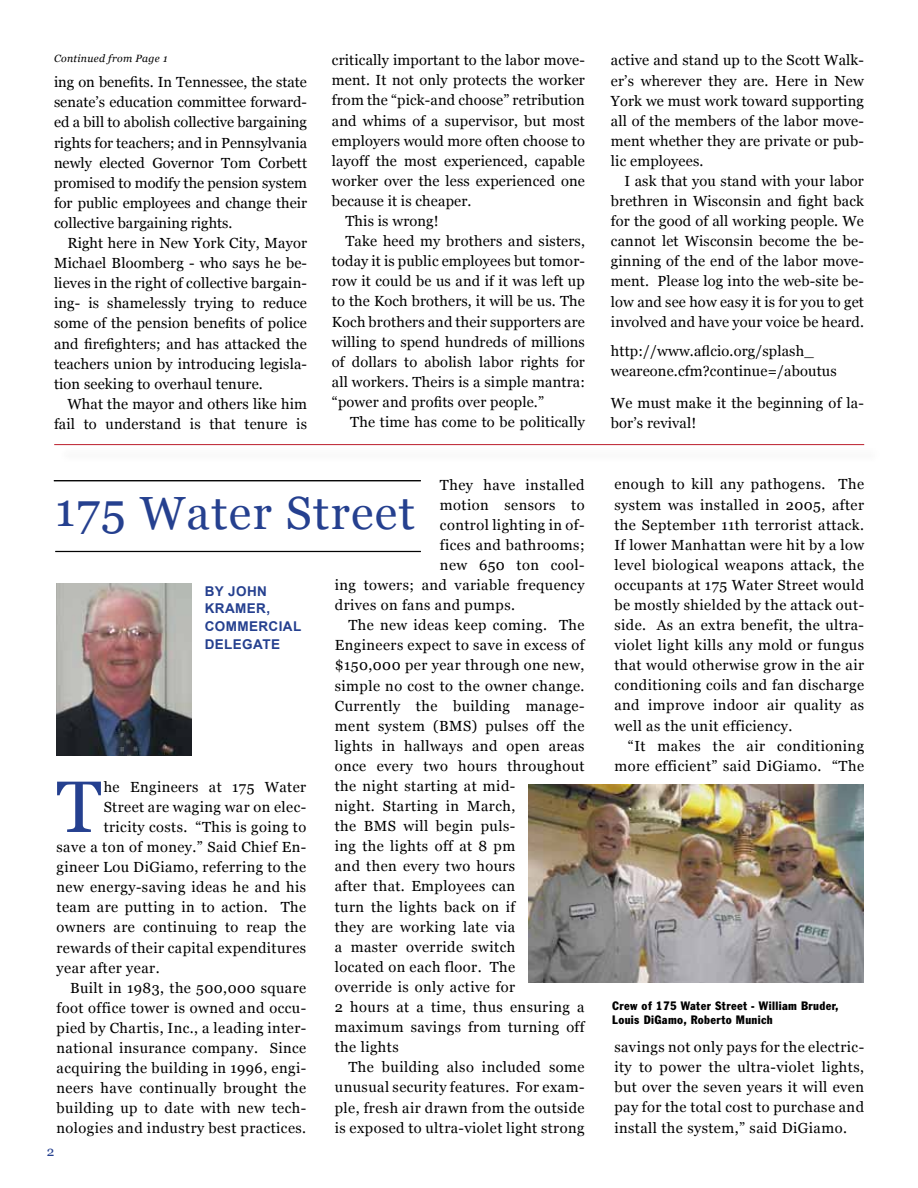
<style>
.page{position:relative;width:918px;height:1188px;background:#fff}
.page>*{position:absolute;margin:0;border:0;box-sizing:border-box;transform-origin:0 0}
.t1{font:72.6px "Georgia";color:#25408f}
.t2{font:46.5px "Georgia";letter-spacing:.03em;color:#25408f}
.t3{font:14.7px/20.1px "Georgia";letter-spacing:.03em;color:#000;text-align:justify}
.t4{font:14.7px/20.1px "Georgia";letter-spacing:.01em;color:#000}
.t5{font:700 13.5px/18px "Arial";letter-spacing:.03em;color:#25408f}
.t6{font:13.5px "Georgia";color:#25408f}
.t7{font:condensed 12px/14.4px "Franklin Gothic BT";letter-spacing:.03em;color:#000}
.t8{font:italic 10.5px "Georgia";letter-spacing:.03em;color:#000}
</style>
<div class="page">
<img style="left:57px;top:584px;width:134px;height:172px">
<hr style="left:55px;top:551px;width:366px;height:1px;background:#000">
<hr style="left:54px;top:480px;width:367px;height:1px;background:#000">
<hr style="left:54px;top:481px;width:367px;height:1px;background:#000">
<div style="left:56px;top:446px;width:824px;height:18px;background:#fbfbfb"></div>
<hr style="left:54px;top:444px;width:810px;height:1px;background:#bc1e2c">
<img style="left:528px;top:784px;width:336px;height:198px">
<p class="t8" style="left:54px;top:51px;width:115px">Continued from Page 1</p>
<p class="t3" style="left:54px;top:72px;width:255px">ing on benefits. In Tennessee, the state senate’s education committee forward&shy;ed a bill to abolish collective bargaining rights for teachers; and in Pennsylvania newly elected Governor Tom Corbett promised to modify the pension system for public employees and change their collective bargaining rights.</p>
<p class="t3" style="left:54px;top:233px;width:255px;text-indent:13px">Right here in New York City, Mayor Michael Bloomberg - who says he be&shy;lieves in the right of collective bargain&shy;ing- is shamelessly trying to reduce some of the pension benefits of police and firefighters; and has attacked the teachers union by introducing legisla&shy;tion seeking to overhaul tenure.</p>
<p class="t4" style="left:54px;top:394px;width:255px;text-align:right">What the mayor and others like him fail to understand is that tenure is</p>
<p class="t4" style="left:332px;top:50px;width:255px">critically important to the labor move-</p>
<p class="t4" style="left:332px;top:71px;width:254px">ment. It not only protects the worker</p>
<p class="t4" style="left:332px;top:91px;width:255px">from the “pick-and choose” retribution</p>
<p class="t4" style="left:332px;top:111px;width:255px">and whims of a supervisor, but most</p>
<p class="t4" style="left:332px;top:131px;width:255px">employers would more often choose to</p>
<p class="t4" style="left:332px;top:151px;width:255px">layoff the most experienced, capable</p>
<p class="t4" style="left:332px;top:171px;width:255px">worker over the less experienced one</p>
<p class="t4" style="left:332px;top:191px;width:141px">because it is cheaper.</p>
<p class="t4" style="left:345px;top:211px;width:95px">This is wrong!</p>
<p class="t4" style="left:345px;top:231px;width:241px">Take heed my brothers and sisters,</p>
<p class="t4" style="left:332px;top:251px;width:255px">today it is public employees but tomor-</p>
<p class="t4" style="left:332px;top:272px;width:254px">row it could be us and if it was left up</p>
<p class="t4" style="left:332px;top:292px;width:255px">to the Koch brothers, it will be us. The</p>
<p class="t4" style="left:332px;top:312px;width:255px">Koch brothers and their supporters are</p>
<p class="t4" style="left:332px;top:332px;width:255px">willing to spend hundreds of millions</p>
<p class="t4" style="left:332px;top:352px;width:255px">of dollars to abolish labor rights for</p>
<p class="t4" style="left:332px;top:372px;width:255px">all workers. Theirs is a simple mantra:</p>
<p class="t4" style="left:332px;top:392px;width:214px">“power and profits over people.”</p>
<p class="t4" style="left:350px;top:412px;width:236px">The time has come to be politically</p>
<p class="t3" style="left:440px;top:475px;width:146px">They have installed</p>
<p class="t3" style="left:440px;top:495px;width:146px">motion sensors to</p>
<p class="t3" style="left:440px;top:515px;width:146px">control lighting in of-</p>
<p class="t3" style="left:440px;top:535px;width:146px">fices and bathrooms;</p>
<p class="t3" style="left:440px;top:555px;width:146px">new 650 ton cool-</p>
<p class="t3" style="left:335px;top:575px;width:251px">ing towers; and variable frequency</p>
<p class="t3" style="left:335px;top:595px;width:182px">drives on fans and pumps.</p>
<p class="t3" style="left:348px;top:615px;width:238px">The new ideas keep coming. The</p>
<p class="t3" style="left:335px;top:636px;width:251px">Engineers expect to save in excess of</p>
<p class="t3" style="left:335px;top:656px;width:251px">$150,000 per year through one new,</p>
<p class="t3" style="left:335px;top:676px;width:251px">simple no cost to the owner change.</p>
<p class="t3" style="left:335px;top:696px;width:251px">Currently the building manage-</p>
<p class="t3" style="left:335px;top:716px;width:251px">ment system (BMS) pulses off the</p>
<p class="t3" style="left:335px;top:736px;width:251px">lights in hallways and open areas</p>
<p class="t3" style="left:335px;top:756px;width:251px">once every two hours throughout</p>
<p class="t3" style="left:335px;top:776px;width:182px">the night starting at mid-</p>
<p class="t3" style="left:335px;top:796px;width:182px">night. Starting in March,</p>
<p class="t3" style="left:335px;top:816px;width:182px">the BMS will begin puls-</p>
<p class="t3" style="left:335px;top:836px;width:182px">ing the lights off at 8 pm</p>
<p class="t3" style="left:335px;top:857px;width:182px">and then every two hours</p>
<p class="t3" style="left:335px;top:877px;width:182px">after that. Employees can</p>
<p class="t3" style="left:335px;top:897px;width:182px">turn the lights back on if</p>
<p class="t3" style="left:335px;top:917px;width:182px">they are working late via</p>
<p class="t3" style="left:335px;top:937px;width:182px">a master override switch</p>
<p class="t3" style="left:335px;top:957px;width:182px">located on each floor. The</p>
<p class="t3" style="left:335px;top:977px;width:182px">override is only active for</p>
<p class="t3" style="left:335px;top:997px;width:251px">2 hours at a time, thus ensuring a</p>
<p class="t3" style="left:335px;top:1017px;width:251px">maximum savings from turning off</p>
<p class="t3" style="left:335px;top:1037px;width:65px">the lights</p>
<p class="t3" style="left:348px;top:1058px;width:238px">The building also included some</p>
<p class="t3" style="left:335px;top:1078px;width:251px">unusual security features. For exam-</p>
<p class="t3" style="left:335px;top:1098px;width:251px">ple, fresh air drawn from the outside</p>
<p class="t3" style="left:335px;top:1118px;width:251px">is exposed to ultra-violet light strong</p>
<h2 class="t2" style="left:55px;top:484px;width:361px">175 Water Street</h2>
<p class="t5" style="left:205px;top:582px;width:67px">BY JOHN<br>KRA MER ,<br>COMM</p>
<p class="t5" style="left:205px;top:618px;width:98px;text-indent:44px">ERC IAL<br>DELEGATE</p>
<h1 class="t1" style="left:57px;top:763px;width:46px">T</h1>
<p class="t3" style="left:104px;top:777px;width:204px">he Engineers at 175 Water</p>
<p class="t3" style="left:104px;top:797px;width:204px">Street are waging war on elec-</p>
<p class="t3" style="left:104px;top:817px;width:204px">tricity costs. “This is going to</p>
<p class="t3" style="left:57px;top:837px;width:251px">save a ton of money.” Said Chief En-</p>
<p class="t3" style="left:57px;top:857px;width:251px">gineer Lou DiGiamo, referring to the</p>
<p class="t3" style="left:57px;top:877px;width:251px">new energy-saving ideas he and his</p>
<p class="t3" style="left:57px;top:898px;width:251px">team are putting in to action. The</p>
<p class="t3" style="left:57px;top:918px;width:251px">owners are continuing to reap the</p>
<p class="t3" style="left:57px;top:938px;width:251px">rewards of their capital expenditures</p>
<p class="t3" style="left:57px;top:958px;width:105px">year after year.</p>
<p class="t3" style="left:70px;top:978px;width:238px">Built in 1983, the 500,000 square</p>
<p class="t3" style="left:57px;top:998px;width:251px">foot office tower is owned and occu-</p>
<p class="t3" style="left:57px;top:1018px;width:251px">pied by Chartis, Inc., a leading inter-</p>
<p class="t3" style="left:57px;top:1038px;width:251px">national insurance company. Since</p>
<p class="t3" style="left:57px;top:1058px;width:251px">acquiring the building in 1996, engi-</p>
<p class="t3" style="left:57px;top:1078px;width:251px">neers have continually brought the</p>
<p class="t3" style="left:57px;top:1098px;width:251px">building up to date with new tech-</p>
<p class="t3" style="left:57px;top:1119px;width:251px">nologies and industry best practices.</p>
<p class="t6" style="left:47px;top:1143px;width:9px">2</p>
<p class="t3" style="left:611px;top:51px;width:255px">active and stand up to the Scott Walk&shy;er’s wherever they are. Here in New York we must work toward supporting all of the members of the labor move&shy;ment whether they are private or pub&shy;lic employees.</p>
<p class="t3" style="left:611px;top:171px;width:255px;text-indent:13px">I ask that you stand with your labor brethren in Wisconsin and fight back for the good of all working people. We cannot let Wisconsin become the be&shy;ginning of the end of the labor move&shy;ment. Please log into the web-site be&shy;low and see how easy it is for you to get involved and have your voice be heard.</p>
<p class="t4" style="left:611px;top:341px;width:227px">http://www.aflcio.org/splash_ weareone.cfm?continue=/aboutus</p>
<p class="t4" style="left:611px;top:393px;width:255px">We must make it the beginning of la&shy;bor’s revival!</p>
<p class="t3" style="left:614px;top:475px;width:251px">enough to kill any pathogens. The system was installed in 2005, after the September 11th terrorist attack.<br>If lower Manhattan were hit by a low level biological weapons attack, the occupants at 175 Water Street would be mostly shielded by the attack out&shy;side. As an extra benefit, the ultra&shy;violet light kills any mold or fungus that would otherwise grow in the air conditioning coils and fan discharge and improve indoor air quality as well as the unit efficiency.</p>
<p class="t3" style="left:614px;top:736px;width:251px;text-align:right">“It makes the air conditioning more efficient” said DiGiamo. “The</p>
<p class="t7" style="left:612px;top:998px;width:228px">Crew of 175 Water Street - William Bruder,<br>Louis DiGamo, Roberto Munich</p>
<p class="t3" style="left:614px;top:1037px;width:251px">savings not only pays for the electric&shy;ity to power the ultra-violet lights, but over the seven years it will even pay for the total cost to purchase and install the system,” said DiGiamo.</p>
</div>
